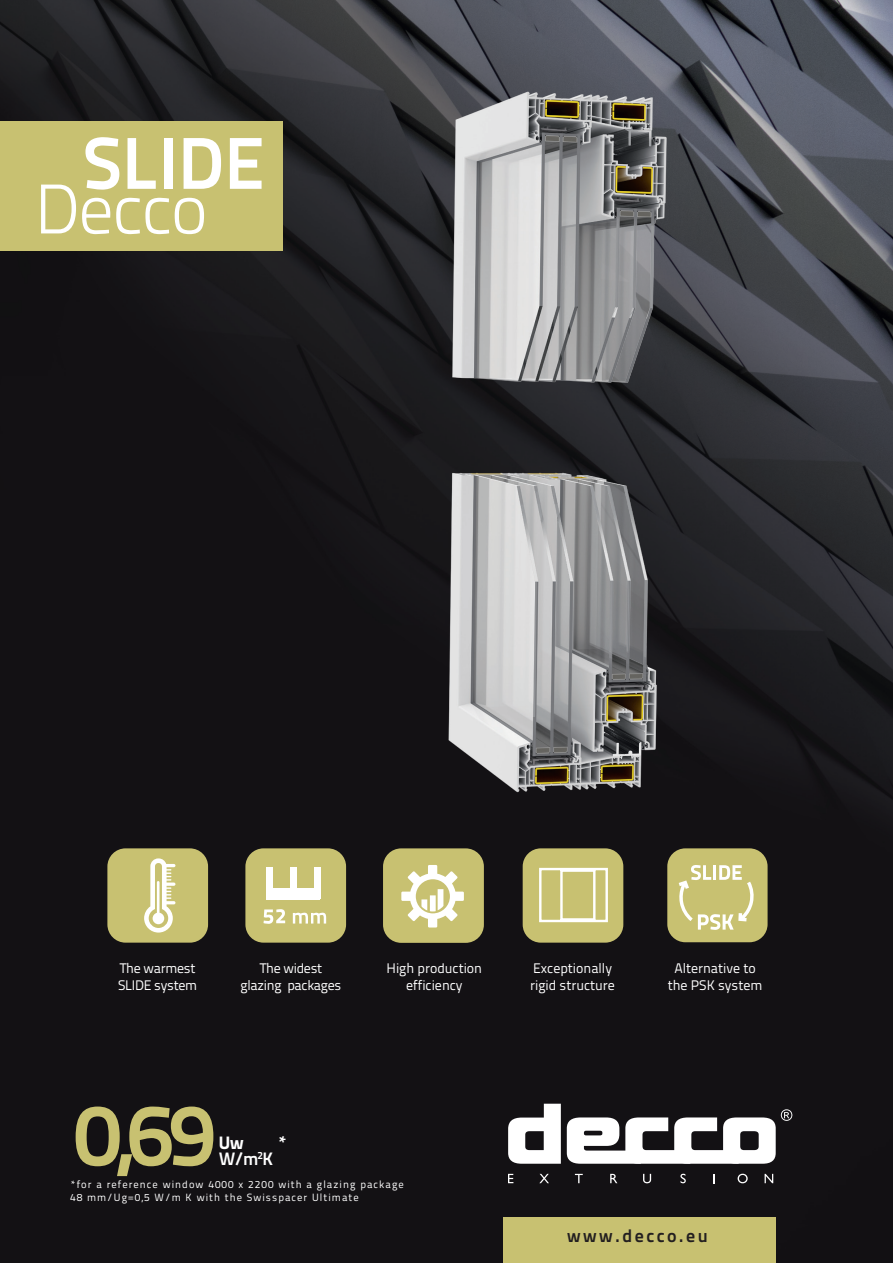
<style>
.page{position:relative;width:893px;height:1263px;background:#fff}
.page>*{position:absolute;margin:0;border:0;box-sizing:border-box;transform-origin:0 0}
.t1{font:700 87.45px "Titillium Text 22 L";color:#c8c171}
.t2{font:700 73.35px "Titillium Text 22 L";color:#fff}
.t3{font:300 70.05px "Titillium Text 22 L";letter-spacing:-.02em;color:#fff}
.t4{font:700 18px "Titillium Text 22 L";letter-spacing:.14em;color:#231f20}
.t5{font:700 18px "Titillium Text 22 L";color:#fff}
.t6{font:800 18px "Titillium Text 22 L";color:#fff}
.t7{font:13.8px/16.6px "Titillium Text 22 L";color:#fff;text-align:center}
.t8{font:13.8px "Titillium Text 22 L";letter-spacing:-.02em;color:#fff}
.t9{font:10.5px "Titillium Text 22 L";letter-spacing:.1em;color:#fff}
</style>
<div class="page">
<img style="left:0;top:0;width:893px;height:1263px">
<svg style="left:508px;top:1104px;width:53px;height:60px"></svg>
<svg style="left:567px;top:1109px;width:225px;height:55px"></svg>
<svg style="left:508px;top:1174px;width:5px;height:9px"></svg>
<svg style="left:539px;top:1174px;width:10px;height:9px"></svg>
<svg style="left:575px;top:1174px;width:8px;height:9px"></svg>
<svg style="left:610px;top:1174px;width:7px;height:9px"></svg>
<svg style="left:643px;top:1174px;width:8px;height:9px"></svg>
<svg style="left:680px;top:1174px;width:6px;height:9px"></svg>
<svg style="left:738px;top:1174px;width:10px;height:9px"></svg>
<svg style="left:765px;top:1174px;width:8px;height:9px"></svg>
<div style="left:503px;top:1217px;width:272px;height:46px;background:#c8c171"></div>
<div style="left:0;top:121px;width:283px;height:130px;background:#c8c171"></div>
<div style="left:245px;top:848px;width:101px;height:95px;background:#c8c171;border-radius:18px"></div>
<div style="left:107px;top:848px;width:101px;height:95px;background:#c8c171;border-radius:18px"></div>
<div style="left:523px;top:848px;width:100px;height:95px;background:#c8c171;border-radius:18px"></div>
<svg style="left:539px;top:867px;width:69px;height:56px"></svg>
<div style="left:266px;top:867px;width:6px;height:32px;background:#fff"></div>
<div style="left:266px;top:888px;width:54px;height:11px;background:#fff"></div>
<div style="left:290px;top:867px;width:6px;height:32px;background:#fff"></div>
<div style="left:314px;top:867px;width:6px;height:32px;background:#fff"></div>
<svg style="left:293px;top:913px;width:33px;height:10px"></svg>
<svg style="left:144px;top:858px;width:31px;height:74px"></svg>
<div style="left:383px;top:848px;width:101px;height:95px;background:#c8c171;border-radius:18px"></div>
<svg style="left:401px;top:865px;width:63px;height:62px"></svg>
<div style="left:667px;top:848px;width:101px;height:94px;background:#c8c171;border-radius:18px"></div>
<svg style="left:679px;top:865px;width:75px;height:65px"></svg>
<svg style="left:263px;top:909px;width:22px;height:15px"></svg>
<img style="left:319px;top:71px;width:497px;height:753px">
<p class="t2" style="left:83px;top:107px;width:184px">SLIDE</p>
<h3 class="t3" style="left:34px;top:158px;width:175px">Decco</h3>
<p class="t8" style="left:120px;top:958px;width:77px">The warmest</p>
<p class="t8" style="left:118px;top:975px;width:81px">SLIDE system</p>
<p class="t8" style="left:260px;top:958px;width:64px">The widest</p>
<p class="t8" style="left:241px;top:975px;width:102px">glazing packages</p>
<p class="t7" style="left:386px;top:959px;width:97px">High production efficiency</p>
<p class="t7" style="left:668px;top:959px;width:96px">Alternative to the PSK system</p>
<p class="t7" style="left:530px;top:959px;width:86px;text-align:left">Exceptionally rigid structure</p>
<p class="t1" style="left:75px;top:1067px;width:142px">0,69</p>
<p class="t6" style="left:219px;top:1128px;width:26px">Uw</p>
<p class="t6" style="left:278px;top:1128px;width:11px">*</p>
<p class="t5" style="left:219px;top:1145px;width:56px">W/m<sup>2</sup>K</p>
<p class="t9" style="left:70px;top:1176px;width:335px">*for a reference window 4000 x 2200 with a glazing package</p>
<p class="t9" style="left:70px;top:1189px;width:290px">48 mm/Ug=0,5 W/m K with the Swisspacer Ultimate</p>
<h3 class="t4" style="left:567px;top:1222px;width:142px">www.decco.eu</h3>
</div>
